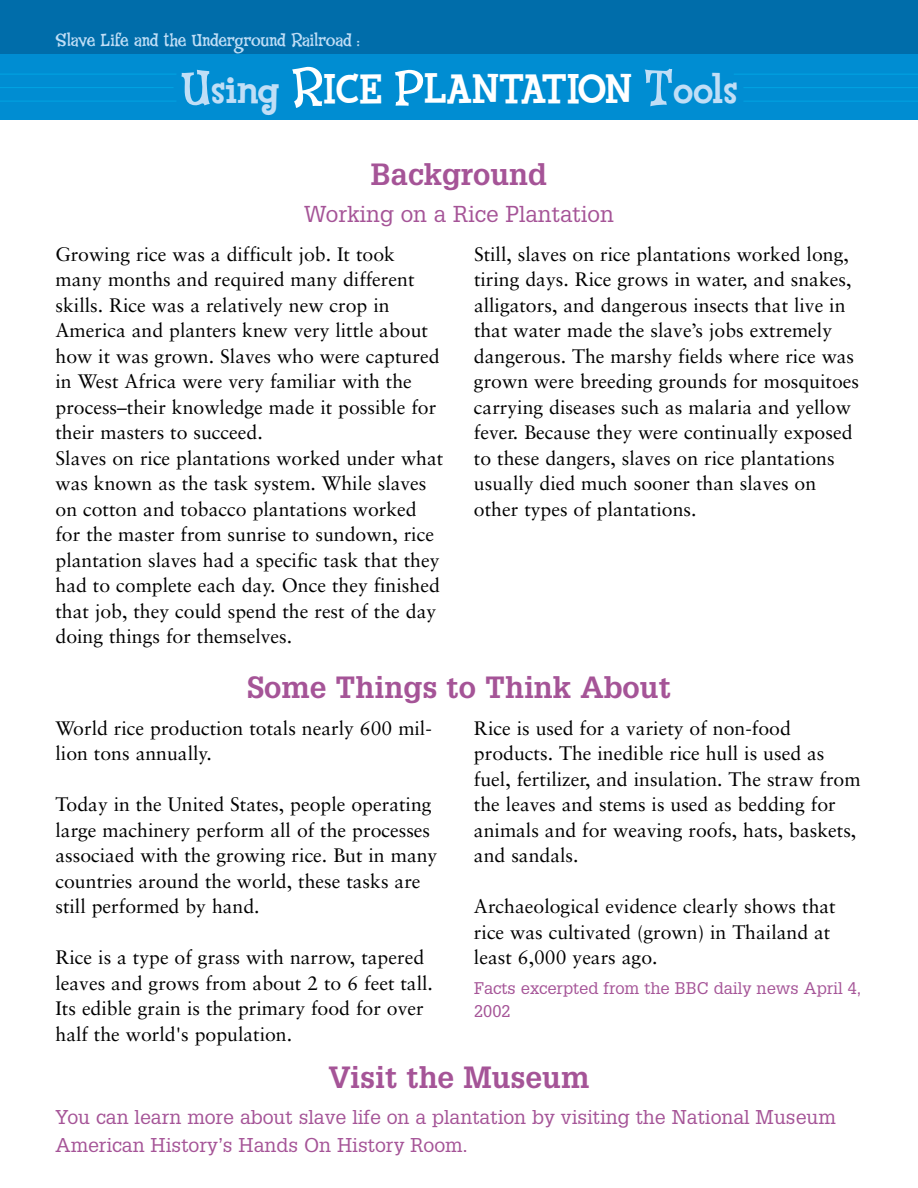
<style>
.page{position:relative;width:918px;height:1188px;background:#fff}
.page>*{position:absolute;margin:0;border:0;box-sizing:border-box;transform-origin:0 0}
.t1{font:800 42px "Fink";letter-spacing:-.01em;color:#fff}
.t2{font:700 30px "Glypha";color:#a55497}
.t3{font:22.5px "Glypha";color:#a55497}
.t4{font:19.5px/25.5px "Sabon";color:#000}
.t5{font:19.5px/28.5px "Glypha";color:#a55497}
.t6{font:18px "Fink Roman";letter-spacing:-.015em;color:#c0def6}
.t7{font:16.5px/22.5px "Glypha";color:#a55497}
.s1{font-family:"Fink Roman";font-weight:400;font-size:51px;color:#c0def6}
.s2{color:#c0def6}
.s3{font-family:"Fink Roman";font-weight:400;font-size:51px}
</style>
<div class="page">
<div style="left:0;top:0;width:918px;height:119px;background:#008dd2"></div>
<div style="left:0;top:0;width:918px;height:54px;background:#006daa"></div>
<hr style="left:0;top:74px;width:176px;height:1px;background:#00a5e3">
<hr style="left:0;top:87px;width:174px;height:1px;background:#00a5e3">
<hr style="left:0;top:101px;width:176px;height:1px;background:#00a5e3">
<hr style="left:734px;top:74px;width:184px;height:1px;background:#00a5e3">
<hr style="left:743px;top:87px;width:175px;height:1px;background:#00a5e3">
<hr style="left:743px;top:101px;width:175px;height:1px;background:#00a5e3">
<p class="t6" style="left:56px;top:30px;width:306px">Slave Life and the Underground Railroad :</p>
<h1 class="t1" style="left:180px;top:74px;width:559px"><span class="s1">U</span><span class="s2">sing</span> <span class="s3">R</span>ICE <span class="s3">P</span>LANTATION <span class="s1">T</span><span class="s2">ools</span></h1>
<h2 class="t2" style="left:371px;top:163px;width:178px">Background</h2>
<p class="t3" style="left:304px;top:205px;width:311px">Working on a Rice Plantation</p>
<p class="t4" style="left:56px;top:243px;width:389px">Growing rice was a difficult job. It took many months and required many different skills. Rice was a relatively new crop in America and planters knew very little about how it was grown. Slaves who were captured in West Africa were very familiar with the process–their knowledge made it possible for their masters to succeed.<br>Slaves on rice plantations worked under what was known as the task system. While slaves on cotton and tobacco plantations worked for the master from sunrise to sundown, rice plantation slaves had a specific task that they had to complete each day. Once they finished that job, they could spend the rest of the day doing things for themselves.</p>
<p class="t4" style="left:474px;top:243px;width:387px">Still, slaves on rice plantations worked long, tiring days. Rice grows in water, and snakes, alligators, and dangerous insects that live in that water made the slave’s jobs extremely dangerous. The marshy fields where rice was grown were breeding grounds for mosquitoes carrying diseases such as malaria and yellow fever. Because they were continually exposed to these dangers, slaves on rice plantations usually died much sooner than slaves on other types of plantations.</p>
<h2 class="t2" style="left:247px;top:676px;width:425px">Some Things to Think About</h2>
<p class="t4" style="left:56px;top:717px;width:378px">World rice production totals nearly 600 mil&shy;lion tons annually.</p>
<p class="t4" style="left:56px;top:793px;width:383px">Today in the United States, people operating large machinery perform all of the processes associaed with the growing rice. But in many countries around the world, these tasks are still performed by hand.</p>
<p class="t4" style="left:56px;top:946px;width:379px">Rice is a type of grass with narrow, tapered leaves and grows from about 2 to 6 feet tall.<br>Its edible grain is the primary food for over half the world's population.</p>
<p class="t4" style="left:474px;top:717px;width:388px">Rice is used for a variety of non-food products. The inedible rice hull is used as fuel, fertilizer, and insulation. The straw from the leaves and stems is used as bedding for animals and for weaving roofs, hats, baskets, and sandals.</p>
<p class="t4" style="left:474px;top:895px;width:363px">Archaeological evidence clearly shows that rice was cultivated (grown) in Thailand at least 6,000 years ago.</p>
<p class="t7" style="left:474px;top:978px;width:389px">Facts excerpted from the BBC daily news April 4,<br>2002</p>
<h2 class="t2" style="left:328px;top:1066px;width:263px">Visit the Museum</h2>
<p class="t5" style="left:56px;top:1104px;width:782px">You can learn more about slave life on a plantation by visiting the National Museum<br>American History’s Hands On History Room.</p>
</div>
